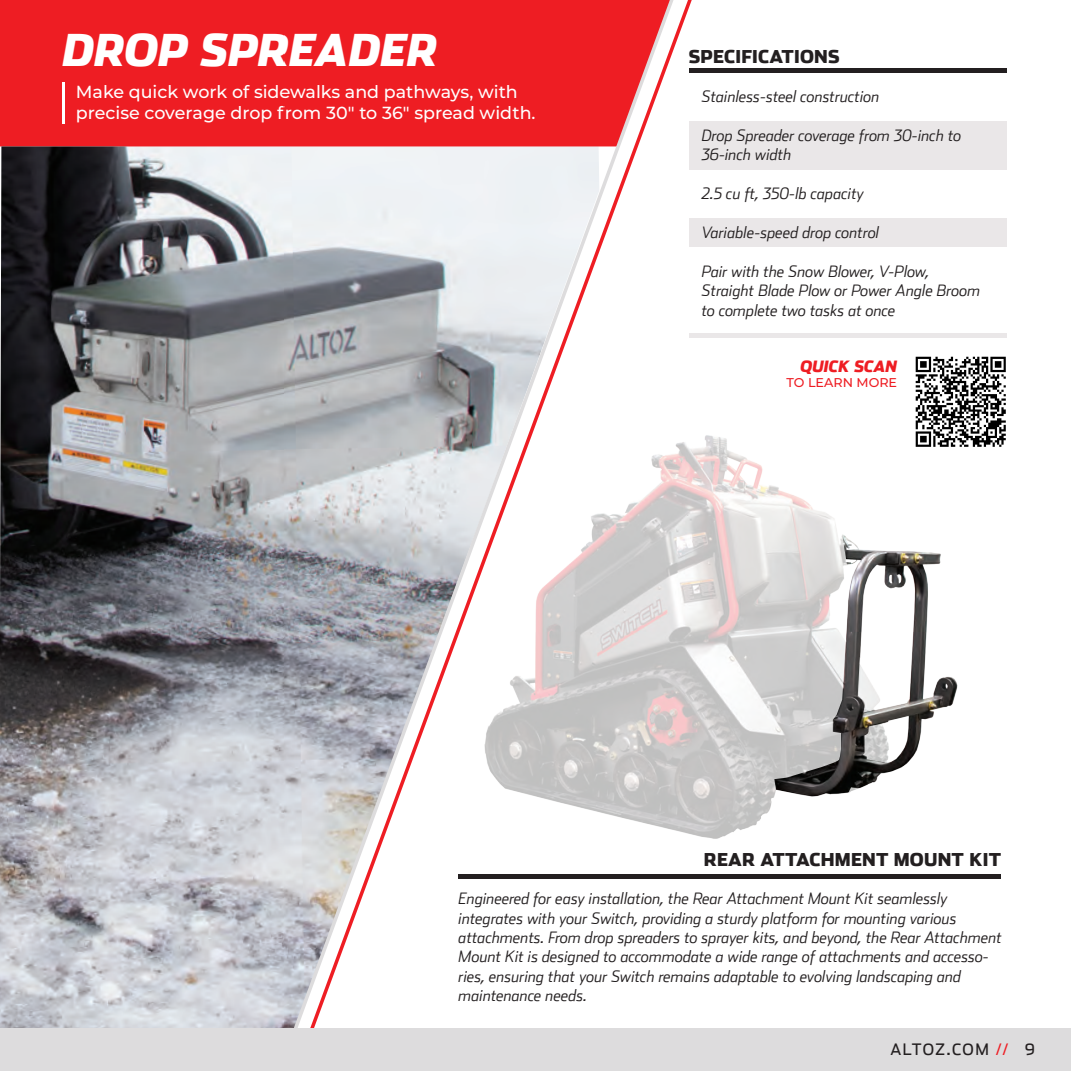
<style>
.page{position:relative;width:1071px;height:1071px;background:#fff}
.page>*{position:absolute;margin:0;border:0;box-sizing:border-box;transform-origin:0 0}
.t1{font:italic 900 43.75px "Stainless";color:#fff}
.t2{font:900 17.68px "Stainless";letter-spacing:.01em;color:#231f20}
.t3{font:500 17.5px/21px "Montserrat";color:#fff}
.t4{font:italic 300 15.92px/19.4px "Stainless";color:#231f20}
.t5{font:15.75px "Stainless";letter-spacing:.085em;color:#231f20}
.t6{font:italic 900 15.58px "Stainless";color:#ee1d23}
.t7{font:500 12.78px "Montserrat";color:#ee1d23}
.s1{color:#ee1d23}
</style>
<div class="page">
<img style="left:0;top:146px;width:267px;height:882px">
<div style="left:689px;top:121px;width:317px;height:48px;background:#eae7e8"></div>
<div style="left:689px;top:219px;width:317px;height:28px;background:#eae7e8"></div>
<hr style="left:689px;top:68px;width:317px;height:4px;background:#231f20">
<hr style="left:689px;top:333px;width:317px;height:4px;background:#eae7e8">
<div style="left:914px;top:355px;width:94px;height:94px;background:linear-gradient(to bottom,#fff,#fff)"></div>
<svg style="left:916px;top:357px;width:90px;height:90px"></svg>
<div style="left:0;top:0;width:267px;height:146px;background:#ee1d23"></div>
<hr style="left:62px;top:83px;width:2px;height:41px;background:#fff">
<svg style="left:267px;top:0;width:412px;height:1028px"></svg>
<div style="left:0;top:1028px;width:1071px;height:43px;background:#dddcdd"></div>
<hr style="left:459px;top:874px;width:542px;height:4px;background:#231f20">
<img style="left:472px;top:419px;width:521px;height:429px">
<svg style="left:472px;top:424px;width:377px;height:419px"></svg>
<svg style="left:858px;top:657px;width:47px;height:56px"></svg>
<svg style="left:863px;top:723px;width:31px;height:40px"></svg>
<svg style="left:824px;top:787px;width:72px;height:28px"></svg>
<p class="t1" style="left:63px;top:22px;width:377px">DROP SPREADER</p>
<p class="t3" style="left:76px;top:81px;width:461px">Make quick work of sidewalks and pathways, with precise coverage drop from 30" to 36" spread width.</p>
<p class="t2" style="left:689px;top:45px;width:152px">SPECIFICATIONS</p>
<p class="t4" style="left:702px;top:86px;width:179px">Stainless-steel construction</p>
<p class="t4" style="left:702px;top:125px;width:261px">Drop Spreader coverage from 30-inch to</p>
<p class="t4" style="left:702px;top:145px;width:91px">36-inch width</p>
<p class="t4" style="left:702px;top:183px;width:164px">2.5 cu ft, 350-lb capacity</p>
<p class="t4" style="left:702px;top:222px;width:179px">Variable-speed drop control</p>
<p class="t4" style="left:702px;top:261px;width:280px">Pair with the Snow Blower, V-Plow,<br>Straight Blade Plow or Power Angle Broom to complete two tasks at once</p>
<p class="t6" style="left:800px;top:357px;width:98px">QUICK SCAN</p>
<p class="t7" style="left:787px;top:374px;width:112px">TO LEARN MORE</p>
<p class="t2" style="left:704px;top:848px;width:299px">REAR ATTACHMENT MOUNT KIT</p>
<p class="t4" style="left:459px;top:889px;width:545px">Engineered for easy installation, the Rear Attachment Mount Kit seamlessly integrates with your Switch, providing a sturdy platform for mounting various attachments. From drop spreaders to sprayer kits, and beyond, the Rear Attachment Mount Kit is designed to accommodate a wide range of attachments and accesso&shy;ries, ensuring that your Switch remains adaptable to evolving landscaping and maintenance needs.</p>
<p class="t5" style="left:890px;top:1040px;width:119px">ALTOZ.COM <span class="s1">//</span></p>
<p class="t5" style="left:1025px;top:1040px;width:11px">9</p>
</div>
